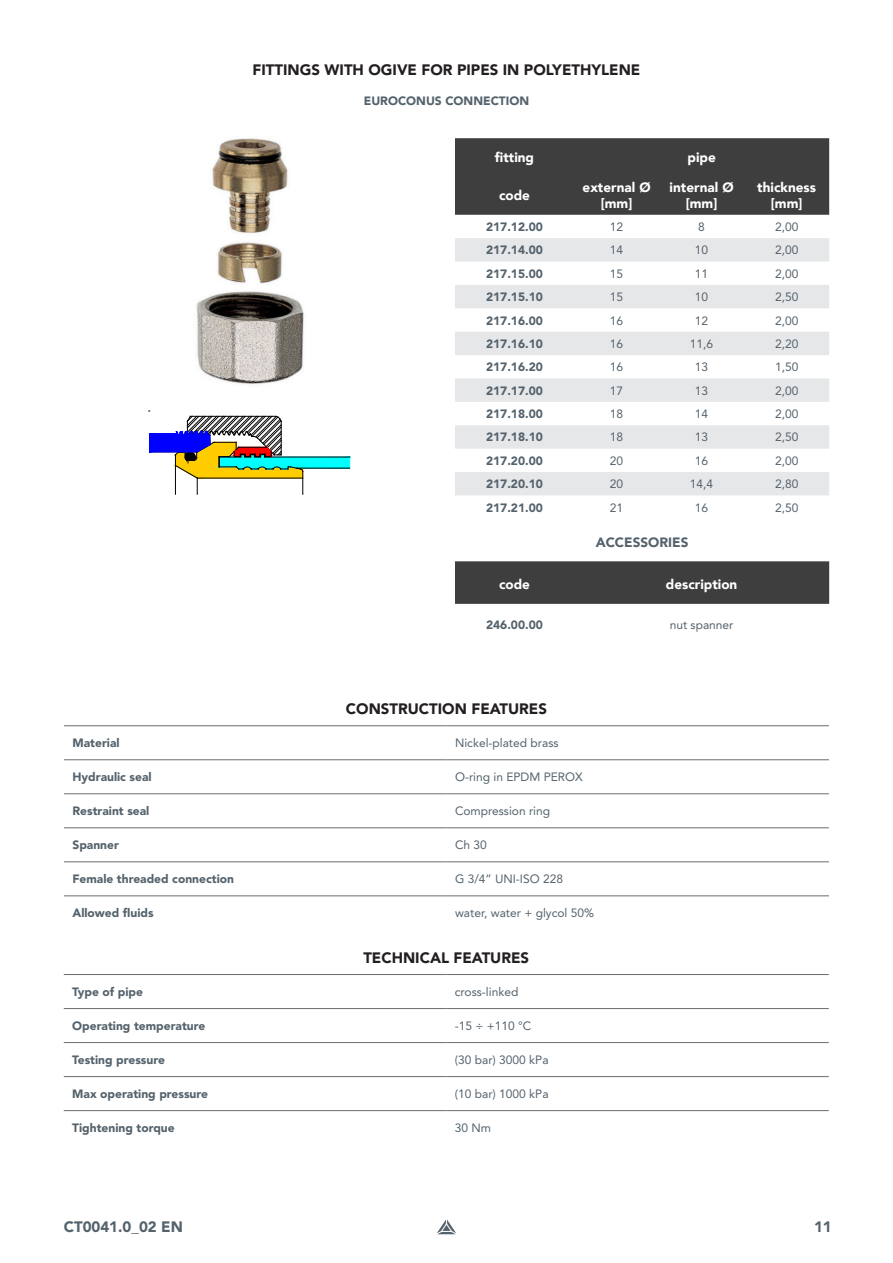
<style>
.page{position:relative;width:893px;height:1263px;background:#fff}
.page>*{position:absolute;margin:0;border:0;box-sizing:border-box;transform-origin:0 0}
.t1{font:900 15px "Avenir LT Pro";color:#231f20}
.t2{font:900 15px "Avenir LT Pro";color:#54626c}
.t3{font:900 13.5px "Avenir";color:#fff}
.t4{font:900 13.5px "Avenir";color:#54626c}
.t5{font:900 12px "Avenir LT Pro";color:#54626c}
.t6{font:12px "Avenir LT Pro";color:#54626c}
</style>
<div class="page">
<svg style="left:437px;top:1219px;width:19px;height:15px"></svg>
<hr style="left:64px;top:725px;width:382px;height:1px;background:#6c6d70">
<hr style="left:446px;top:725px;width:383px;height:1px;background:#6c6d70">
<hr style="left:64px;top:759px;width:382px;height:1px;background:#6c6d70">
<hr style="left:446px;top:759px;width:383px;height:1px;background:#6c6d70">
<hr style="left:64px;top:793px;width:382px;height:1px;background:#6c6d70">
<hr style="left:446px;top:793px;width:383px;height:1px;background:#6c6d70">
<hr style="left:64px;top:827px;width:382px;height:1px;background:#6c6d70">
<hr style="left:446px;top:827px;width:383px;height:1px;background:#6c6d70">
<hr style="left:64px;top:861px;width:382px;height:1px;background:#6c6d70">
<hr style="left:446px;top:861px;width:383px;height:1px;background:#6c6d70">
<hr style="left:64px;top:895px;width:382px;height:1px;background:#6c6d70">
<hr style="left:446px;top:895px;width:383px;height:1px;background:#6c6d70">
<hr style="left:64px;top:974px;width:382px;height:1px;background:#6c6d70">
<hr style="left:446px;top:974px;width:383px;height:1px;background:#6c6d70">
<hr style="left:64px;top:1008px;width:382px;height:1px;background:#6c6d70">
<hr style="left:446px;top:1008px;width:383px;height:1px;background:#6c6d70">
<hr style="left:64px;top:1042px;width:382px;height:1px;background:#6c6d70">
<hr style="left:446px;top:1042px;width:383px;height:1px;background:#6c6d70">
<hr style="left:64px;top:1076px;width:382px;height:1px;background:#6c6d70">
<hr style="left:446px;top:1076px;width:383px;height:1px;background:#6c6d70">
<hr style="left:64px;top:1110px;width:382px;height:1px;background:#6c6d70">
<hr style="left:446px;top:1110px;width:383px;height:1px;background:#6c6d70">
<img style="left:196px;top:138px;width:108px;height:247px">
<div style="left:455px;top:138px;width:374px;height:77px;background:#3e3e3f"></div>
<svg style="left:455px;top:238px;width:374px;height:257px;fill:#e6e7e9"></svg>
<div style="left:455px;top:561px;width:374px;height:43px;background:#3e3e3f"></div>
<svg style="left:149px;top:411px;width:201px;height:83px"></svg>
<p class="t1" style="left:253px;top:61px;width:389px">FITTINGS WITH OGIVE FOR PIPES IN POLYETHYLENE</p>
<p class="t5" style="left:364px;top:94px;width:167px">EUROCONUS CONNECTION</p>
<p class="t3" style="left:495px;top:146px;width:41px">fitting</p>
<p class="t3" style="left:687px;top:146px;width:30px">pipe</p>
<p class="t3" style="left:499px;top:184px;width:32px">code</p>
<p class="t3" style="left:583px;top:176px;width:69px">external Ø</p>
<p class="t3" style="left:601px;top:192px;width:33px">[mm]</p>
<p class="t3" style="left:670px;top:176px;width:65px">internal Ø</p>
<p class="t3" style="left:686px;top:192px;width:33px">[mm]</p>
<p class="t3" style="left:757px;top:176px;width:60px">thickness</p>
<p class="t3" style="left:771px;top:192px;width:33px">[mm]</p>
<p class="t5" style="left:486px;top:220px;width:58px">217.12.00</p>
<p class="t6" style="left:610px;top:219px;width:15px">12</p>
<p class="t6" style="left:698px;top:219px;width:8px">8</p>
<p class="t6" style="left:775px;top:219px;width:25px">2,00</p>
<p class="t5" style="left:486px;top:243px;width:58px">217.14.00</p>
<p class="t6" style="left:610px;top:243px;width:15px">14</p>
<p class="t6" style="left:695px;top:243px;width:15px">10</p>
<p class="t6" style="left:775px;top:243px;width:25px">2,00</p>
<p class="t5" style="left:486px;top:266px;width:58px">217.15.00</p>
<p class="t6" style="left:610px;top:266px;width:15px">15</p>
<p class="t6" style="left:695px;top:266px;width:15px">11</p>
<p class="t6" style="left:775px;top:266px;width:25px">2,00</p>
<p class="t5" style="left:486px;top:290px;width:58px">217.15.10</p>
<p class="t6" style="left:610px;top:290px;width:15px">15</p>
<p class="t6" style="left:695px;top:290px;width:15px">10</p>
<p class="t6" style="left:775px;top:290px;width:25px">2,50</p>
<p class="t5" style="left:486px;top:313px;width:58px">217.16.00</p>
<p class="t6" style="left:610px;top:313px;width:15px">16</p>
<p class="t6" style="left:695px;top:313px;width:15px">12</p>
<p class="t6" style="left:775px;top:313px;width:25px">2,00</p>
<p class="t5" style="left:486px;top:336px;width:58px">217.16.10</p>
<p class="t6" style="left:610px;top:336px;width:15px">16</p>
<p class="t6" style="left:690px;top:336px;width:25px">11,6</p>
<p class="t6" style="left:775px;top:336px;width:25px">2,20</p>
<p class="t5" style="left:486px;top:360px;width:58px">217.16.20</p>
<p class="t6" style="left:610px;top:360px;width:15px">16</p>
<p class="t6" style="left:695px;top:360px;width:15px">13</p>
<p class="t6" style="left:775px;top:360px;width:25px">1,50</p>
<p class="t5" style="left:486px;top:383px;width:58px">217.17.00</p>
<p class="t6" style="left:610px;top:383px;width:15px">17</p>
<p class="t6" style="left:695px;top:383px;width:15px">13</p>
<p class="t6" style="left:775px;top:383px;width:25px">2,00</p>
<p class="t5" style="left:486px;top:407px;width:58px">217.18.00</p>
<p class="t6" style="left:610px;top:407px;width:15px">18</p>
<p class="t6" style="left:695px;top:407px;width:15px">14</p>
<p class="t6" style="left:775px;top:407px;width:25px">2,00</p>
<p class="t5" style="left:486px;top:430px;width:58px">217.18.10</p>
<p class="t6" style="left:610px;top:430px;width:15px">18</p>
<p class="t6" style="left:695px;top:430px;width:15px">13</p>
<p class="t6" style="left:775px;top:430px;width:25px">2,50</p>
<p class="t5" style="left:486px;top:453px;width:58px">217.20.00</p>
<p class="t6" style="left:610px;top:453px;width:15px">20</p>
<p class="t6" style="left:695px;top:453px;width:15px">16</p>
<p class="t6" style="left:775px;top:453px;width:25px">2,00</p>
<p class="t5" style="left:486px;top:477px;width:58px">217.20.10</p>
<p class="t6" style="left:610px;top:477px;width:15px">20</p>
<p class="t6" style="left:690px;top:477px;width:25px">14,4</p>
<p class="t6" style="left:775px;top:477px;width:25px">2,80</p>
<p class="t5" style="left:486px;top:500px;width:58px">217.21.00</p>
<p class="t6" style="left:610px;top:500px;width:15px">21</p>
<p class="t6" style="left:695px;top:500px;width:15px">16</p>
<p class="t6" style="left:775px;top:500px;width:25px">2,50</p>
<p class="t4" style="left:596px;top:530px;width:94px">ACCESSORIES</p>
<p class="t3" style="left:499px;top:573px;width:32px">code</p>
<p class="t3" style="left:666px;top:573px;width:73px">description</p>
<p class="t5" style="left:486px;top:618px;width:58px">246.00.00</p>
<p class="t6" style="left:670px;top:618px;width:65px">nut spanner</p>
<p class="t1" style="left:346px;top:700px;width:203px">CONSTRUCTION FEATURES</p>
<p class="t5" style="left:73px;top:736px;width:49px">Material</p>
<p class="t6" style="left:455px;top:736px;width:105px">Nickel-plated brass</p>
<p class="t5" style="left:73px;top:770px;width:81px">Hydraulic seal</p>
<p class="t6" style="left:455px;top:770px;width:129px">O-ring in EPDM PEROX</p>
<p class="t5" style="left:73px;top:804px;width:78px">Restraint seal</p>
<p class="t6" style="left:455px;top:804px;width:97px">Compression ring</p>
<p class="t5" style="left:73px;top:838px;width:48px">Spanner</p>
<p class="t6" style="left:455px;top:838px;width:33px">Ch 30</p>
<p class="t5" style="left:73px;top:872px;width:163px">Female threaded connection</p>
<p class="t6" style="left:455px;top:872px;width:110px">G 3/4” UNI-ISO 228</p>
<p class="t5" style="left:73px;top:906px;width:83px">Allowed fluids</p>
<p class="t6" style="left:455px;top:906px;width:141px">water, water + glycol 50%</p>
<p class="t1" style="left:363px;top:949px;width:167px">TECHNICAL FEATURES</p>
<p class="t5" style="left:72px;top:985px;width:72px">Type of pipe</p>
<p class="t6" style="left:455px;top:984px;width:65px">cross-linked</p>
<p class="t5" style="left:72px;top:1019px;width:135px">Operating temperature</p>
<p class="t6" style="left:455px;top:1018px;width:78px">-15 ÷ +110 °C</p>
<p class="t5" style="left:72px;top:1053px;width:94px">Testing pressure</p>
<p class="t6" style="left:455px;top:1052px;width:95px">(30 bar) 3000 kPa</p>
<p class="t5" style="left:72px;top:1087px;width:137px">Max operating pressure</p>
<p class="t6" style="left:455px;top:1086px;width:95px">(10 bar) 1000 kPa</p>
<p class="t5" style="left:72px;top:1121px;width:104px">Tightening torque</p>
<p class="t6" style="left:455px;top:1121px;width:38px">30 Nm</p>
<p class="t2" style="left:64px;top:1218px;width:121px">CT0041.0_02 EN</p>
<p class="t2" style="left:814px;top:1218px;width:19px">11</p>
</div>
